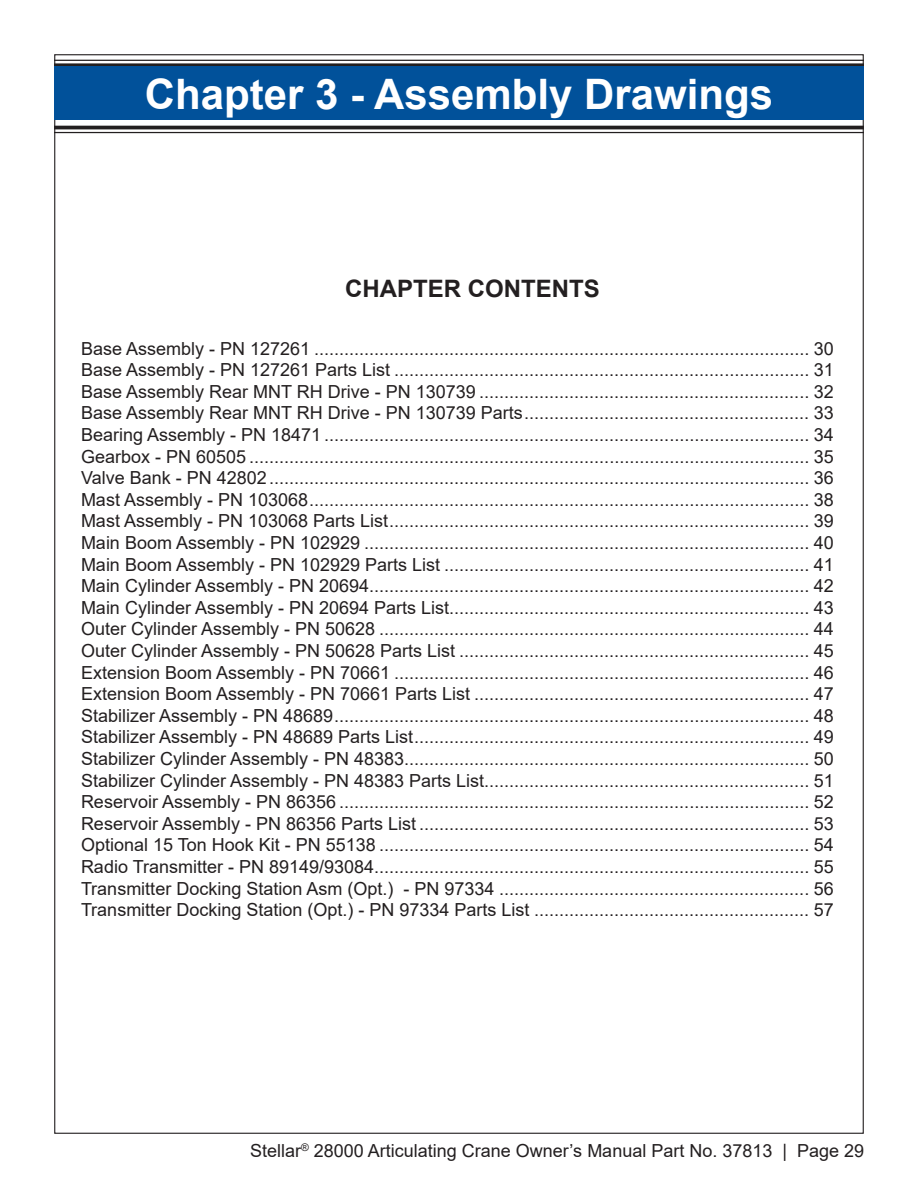
<style>
.page{position:relative;width:918px;height:1188px;background:#fff}
.page>*{position:absolute;margin:0;border:0;box-sizing:border-box;transform-origin:0 0}
.TOC_Page_Heading_Black{font:700 42px "Arial";color:#fff}
.Table_of_Contents_Indent_1{font:700 24px "Arial";color:#231f20}
.Table_of_Contents_Indent_1-2{font:18px "Arial";color:#231f20}
</style>
<div class="page">
<hr style="left:54px;top:126px;width:810px;height:3px;background:#231f20">
<hr style="left:54px;top:132px;width:810px;height:1px;background:#231f20">
<svg style="left:54px;top:63px;width:810px;height:3px;background:#413d3e"></svg>
<hr style="left:54px;top:60px;width:810px;height:1px;background:#231f20">
<div style="left:54px;top:66px;width:810px;height:54px;background:#01519a"></div>
<p class="TOC_Page_Heading_Black" style="left:145px;top:64px;width:630px">Chapter 3 - Assembly Drawings</p>
<p class="Table_of_Contents_Indent_1" style="left:345px;top:272px;width:256px">CHAPTER CONTENTS</p>
<p class="Table_of_Contents_Indent_1-2" style="left:81px;top:336px;width:754px">Base Assembly - PN 127261 ................................................................................................... 30</p>
<p class="Table_of_Contents_Indent_1-2" style="left:81px;top:357px;width:754px">Base Assembly - PN 127261 Parts List ................................................................................... 31</p>
<p class="Table_of_Contents_Indent_1-2" style="left:81px;top:379px;width:754px">Base Assembly Rear MNT RH Drive - PN 130739 .................................................................. 32</p>
<p class="Table_of_Contents_Indent_1-2" style="left:81px;top:401px;width:754px">Base Assembly Rear MNT RH Drive - PN 130739 Parts......................................................... 33</p>
<p class="Table_of_Contents_Indent_1-2" style="left:81px;top:422px;width:754px">Bearing Assembly - PN 18471 ................................................................................................. 34</p>
<p class="Table_of_Contents_Indent_1-2" style="left:81px;top:444px;width:754px">Gearbox - PN 60505 ................................................................................................................ 35</p>
<p class="Table_of_Contents_Indent_1-2" style="left:81px;top:465px;width:754px">Valve Bank - PN 42802............................................................................................................ 36</p>
<p class="Table_of_Contents_Indent_1-2" style="left:81px;top:487px;width:754px">Mast Assembly - PN 103068.................................................................................................... 38</p>
<p class="Table_of_Contents_Indent_1-2" style="left:81px;top:509px;width:754px">Mast Assembly - PN 103068 Parts List.................................................................................... 39</p>
<p class="Table_of_Contents_Indent_1-2" style="left:81px;top:530px;width:754px">Main Boom Assembly - PN 102929 ......................................................................................... 40</p>
<p class="Table_of_Contents_Indent_1-2" style="left:81px;top:552px;width:754px">Main Boom Assembly - PN 102929 Parts List ......................................................................... 41</p>
<p class="Table_of_Contents_Indent_1-2" style="left:81px;top:573px;width:754px">Main Cylinder Assembly - PN 20694........................................................................................ 42</p>
<p class="Table_of_Contents_Indent_1-2" style="left:81px;top:595px;width:754px">Main Cylinder Assembly - PN 20694 Parts List........................................................................ 43</p>
<p class="Table_of_Contents_Indent_1-2" style="left:81px;top:617px;width:754px">Outer Cylinder Assembly - PN 50628 ...................................................................................... 44</p>
<p class="Table_of_Contents_Indent_1-2" style="left:81px;top:638px;width:754px">Outer Cylinder Assembly - PN 50628 Parts List ...................................................................... 45</p>
<p class="Table_of_Contents_Indent_1-2" style="left:81px;top:660px;width:754px">Extension Boom Assembly - PN 70661 ................................................................................... 46</p>
<p class="Table_of_Contents_Indent_1-2" style="left:81px;top:681px;width:754px">Extension Boom Assembly - PN 70661 Parts List ................................................................... 47</p>
<p class="Table_of_Contents_Indent_1-2" style="left:81px;top:703px;width:754px">Stabilizer Assembly - PN 48689............................................................................................... 48</p>
<p class="Table_of_Contents_Indent_1-2" style="left:81px;top:725px;width:754px">Stabilizer Assembly - PN 48689 Parts List............................................................................... 49</p>
<p class="Table_of_Contents_Indent_1-2" style="left:81px;top:746px;width:754px">Stabilizer Cylinder Assembly - PN 48383................................................................................. 50</p>
<p class="Table_of_Contents_Indent_1-2" style="left:81px;top:768px;width:754px">Stabilizer Cylinder Assembly - PN 48383 Parts List................................................................. 51</p>
<p class="Table_of_Contents_Indent_1-2" style="left:81px;top:789px;width:754px">Reservoir Assembly - PN 86356 .............................................................................................. 52</p>
<p class="Table_of_Contents_Indent_1-2" style="left:81px;top:811px;width:754px">Reservoir Assembly - PN 86356 Parts List .............................................................................. 53</p>
<p class="Table_of_Contents_Indent_1-2" style="left:81px;top:833px;width:754px">Optional 15 Ton Hook Kit - PN 55138 ...................................................................................... 54</p>
<p class="Table_of_Contents_Indent_1-2" style="left:81px;top:854px;width:754px">Radio Transmitter - PN 89149/93084....................................................................................... 55</p>
<p class="Table_of_Contents_Indent_1-2" style="left:81px;top:876px;width:754px">Transmitter Docking Station Asm (Opt.) - PN 97334 .............................................................. 56</p>
<p class="Table_of_Contents_Indent_1-2" style="left:81px;top:897px;width:754px">Transmitter Docking Station (Opt.) - PN 97334 Parts List ....................................................... 57</p>
<p class="Table_of_Contents_Indent_1-2" style="left:250px;top:1138px;width:616px">Stellar<sup>®</sup> 28000 Articulating Crane Owner’s Manual Part No. 37813 | Page 29</p>
</div>
